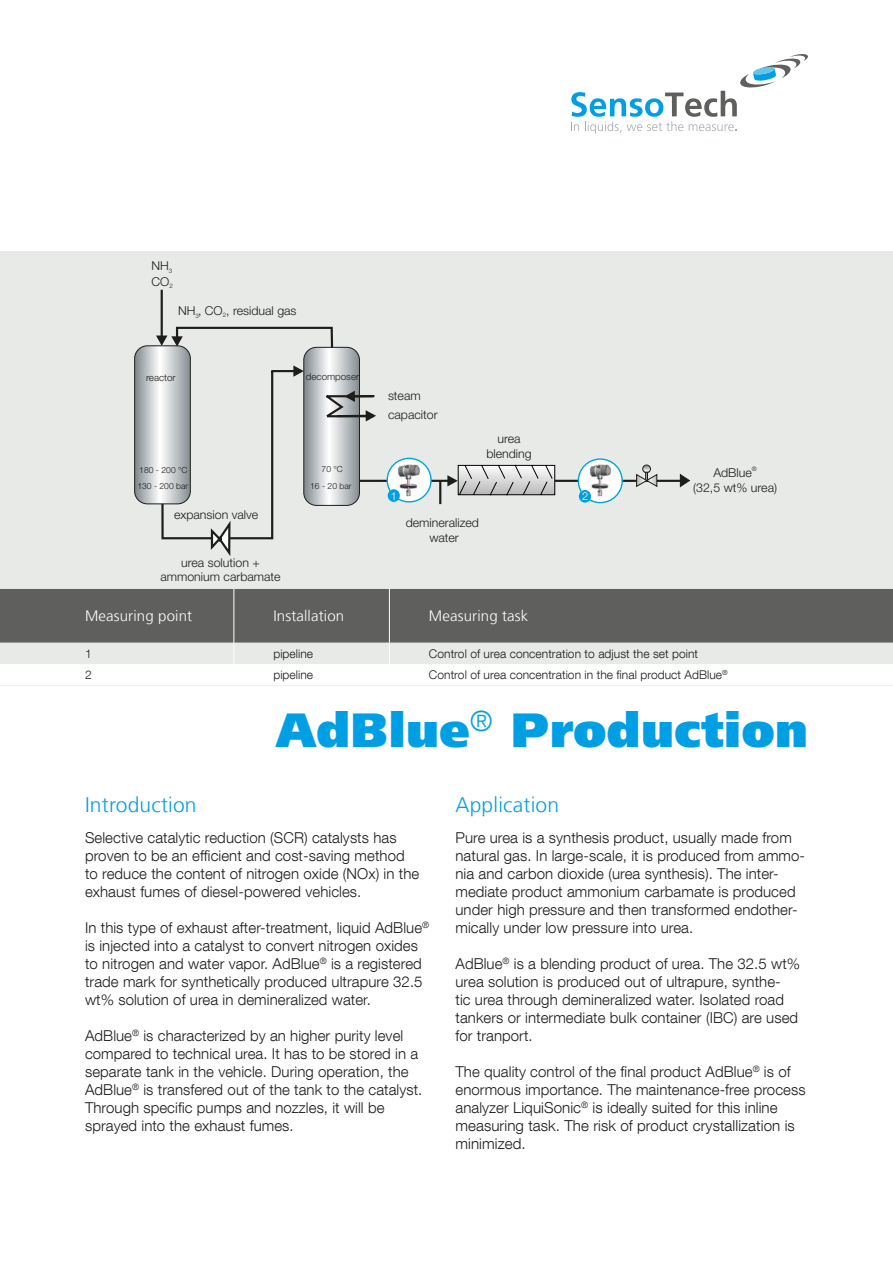
<style>
.page{position:relative;width:893px;height:1263px;background:#fff}
.page>*{position:absolute;margin:0;border:0;box-sizing:border-box;transform-origin:0 0}
.Deckblatt_Titel{font:900 48px "Frutiger LT Com";letter-spacing:.01em;color:#009fe3}
.Überschrift_1{font:300 21px "Frutiger LT Com";letter-spacing:.01em;color:#009fe3}
.Absatz_1{font:300 15.15px/18.1px "Helvetica Neue LT Com";letter-spacing:.005em;color:#1d1d1b}
.Absatz_1-2{font:300 15px/18px "Helvetica Neue LT Com";letter-spacing:.005em;color:#1d1d1b}
.Tabellenkopf{font:300 15px "Frutiger LT Com";letter-spacing:.01em;color:#fff}
.t1{font:300 12.15px/14.4px "Helvetica Neue LT Com";color:#1d1d1b;text-align:center}
.Text_Tabelle_gestrei{font:300 12px "Helvetica Neue LT Com";letter-spacing:.005em;color:#1d1d1b}
.t2{font:300 10.95px "Helvetica Neue LT Com";color:#fff}
.t3{font:300 9.6px "Helvetica Neue LT Com";color:#1d1d1b}
.t4{font:300 8.4px/16.2px "Helvetica Neue LT Com";color:#1d1d1b}
.t5{font:300 6.15px "Helvetica Neue LT Com";color:#1d1d1b}
.s1{font-size:15px}
</style>
<div class="page">
<svg style="left:571px;top:54px;width:237px;height:80px"></svg>
<div style="left:0;top:251px;width:893px;height:435px;background:#e7eae7"></div>
<hr style="left:161px;top:290px;width:2px;height:46px;background:#1d1d1b">
<hr style="left:360px;top:480px;width:88px;height:2px;background:#1d1d1b">
<svg style="left:135px;top:326px;width:241px;height:230px"></svg>
<svg style="left:387px;top:458px;width:44px;height:44px"></svg>
<div style="left:386px;top:458px;width:46px;height:45px;border:1px solid #00a6d6;border-radius:50%"></div>
<img style="left:398px;top:464px;width:22px;height:32px">
<div style="left:388px;top:489px;width:12px;height:13px;background:#009fe3;border-radius:50%"></div>
<svg style="left:680px;top:474px;width:10px;height:13px"></svg>
<svg style="left:447px;top:464px;width:109px;height:32px"></svg>
<hr style="left:555px;top:480px;width:127px;height:2px;background:#1d1d1b">
<svg style="left:636px;top:465px;width:21px;height:22px"></svg>
<div style="left:642px;top:465px;width:9px;height:8px;border:1px solid #1d1d1b;border-radius:50%"></div>
<svg style="left:578px;top:459px;width:44px;height:44px"></svg>
<div style="left:578px;top:458px;width:45px;height:45px;border:1px solid #00a6d6;border-radius:50%"></div>
<img style="left:589px;top:465px;width:22px;height:32px">
<div style="left:579px;top:490px;width:12px;height:13px;background:#009fe3;border-radius:50%"></div>
<hr style="left:439px;top:481px;width:2px;height:23px;background:#1d1d1b">
<div style="left:0;top:589px;width:893px;height:54px;background:#5f5f5e"></div>
<hr style="left:233px;top:589px;width:1px;height:54px;background:#fff">
<hr style="left:389px;top:589px;width:1px;height:54px;background:#fff">
<svg style="left:0;top:643px;width:893px;height:42px"></svg>
<p class="t1" style="left:152px;top:259px;width:23px;line-height:15.6px;text-align:left">NH<sub>3<br></sub>CO<sub>2</sub></p>
<p class="t1" style="left:178px;top:305px;width:60px">NH<sub>3</sub>, CO , r</p>
<p class="t1" style="left:223px;top:305px;width:75px"><sub>2</sub> esidual gas</p>
<p class="t3" style="left:146px;top:374px;width:31px">reactor</p>
<p class="t3" style="left:306px;top:373px;width:55px">decomposer</p>
<p class="t4" style="left:137px;top:463px;width:52px">180 - 200 °C<br>130 - 200 bar</p>
<p class="t1" style="left:174px;top:508px;width:86px">expansion valve</p>
<p class="t1" style="left:160px;top:556px;width:122px">urea solution + ammonium carbamate</p>
<p class="t4" style="left:322px;top:462px;width:23px">70 °C</p>
<p class="t4" style="left:310px;top:479px;width:43px">16 - 20 bar</p>
<p class="t1" style="left:388px;top:387px;width:51px;line-height:19px;text-align:left">steam capacitor</p>
<p class="t1" style="left:486px;top:433px;width:47px">urea blending</p>
<p class="t2" style="left:391px;top:492px;width:8px">1</p>
<p class="t2" style="left:582px;top:492px;width:8px">2</p>
<p class="t1" style="left:406px;top:517px;width:75px">demineralized water</p>
<p class="t5" style="left:752px;top:466px;width:6px">®</p>
<p class="t1" style="left:693px;top:467px;width:85px">AdBlue<br>(32,5 wt% urea)</p>
<p class="Tabellenkopf" style="left:85px;top:608px;width:109px">Measuring point</p>
<p class="Tabellenkopf" style="left:273px;top:608px;width:72px">Installation</p>
<p class="Tabellenkopf" style="left:429px;top:608px;width:101px">Measuring task</p>
<p class="Text_Tabelle_gestrei" style="left:85px;top:646px;width:8px">1</p>
<p class="Text_Tabelle_gestrei" style="left:273px;top:646px;width:41px">pipeline</p>
<p class="Text_Tabelle_gestrei" style="left:429px;top:646px;width:271px">Control of urea concentration to adjust the set point</p>
<p class="Text_Tabelle_gestrei" style="left:85px;top:667px;width:8px">2</p>
<p class="Text_Tabelle_gestrei" style="left:273px;top:667px;width:41px">pipeline</p>
<p class="Text_Tabelle_gestrei" style="left:429px;top:667px;width:300px">Control of urea concentration in the final product AdBlue<sup>®</sup></p>
<p class="Deckblatt_Titel" style="left:276px;top:701px;width:533px">AdBlue<sup>®</sup> Production</p>
<p class="Überschrift_1" style="left:85px;top:792px;width:113px">Introduction</p>
<p class="Absatz_1-2" style="left:85px;top:828px;width:336px">Selective catalytic reduction (SCR) catalysts has proven to be an efficient and cost-saving method to reduce the content of nitrogen oxide (NOx) in the exhaust fumes of diesel-powered vehicles.</p>
<p class="Absatz_1-2" style="left:85px;top:918px;width:346px">In this type of exhaust after-treatment, liquid AdBlue<sup>® </sup>is injected into a catalyst to convert nitrogen oxides to nitrogen and water vapor. AdBlue<sup>®</sup> is a registered trade mark for synthetically produced ultrapure 32.5 wt% solution of urea in demineralized water.</p>
<p class="Absatz_1-2" style="left:85px;top:1026px;width:339px">AdBlue<sup>®</sup> is characterized by an higher purity level compared to technical urea. It has to be stored in a separate tank in the vehicle. During operation, the AdBlue<sup>®</sup> is transfered out of the tank to the catalyst.<br>Through specific pumps and nozzles, it will be sprayed into the exhaust fumes.</p>
<p class="Überschrift_1" style="left:455px;top:792px;width:105px">Application</p>
<p class="Absatz_1-2" style="left:455px;top:828px;width:351px">Pure urea is a synthesis product, usually made from natural gas. In large-scale, it is produced from ammo&shy;nia and carbon dioxide (urea synthesis). The inter&shy;mediate product ammonium carbamate is produced under high pressure and then transformed endother&shy;mically under low pressure into urea.</p>
<p class="Absatz_1-2" style="left:455px;top:954px;width:346px">AdBlue<sup>®</sup> is a blending product of urea. The 32.5 wt% urea solution is produced out of ultrapure, synthe-<br>tic urea through demineralized water. Isolated road tankers or intermediate bulk container (IBC) are used for tranport.</p>
<p class="Absatz_1-2" style="left:455px;top:1062px;width:352px">The quality control of the final product AdBlue<sup>®</sup> is of enormous importance. The maintenance-free process</p>
<p class="Absatz_1" style="left:455px;top:1098px;width:341px"><span class="s1">analyzer</span> LiquiSonic<sup>®</sup> is ideally suited for this inline measuring task. The risk of product crystallization is minimized.</p>
</div>
